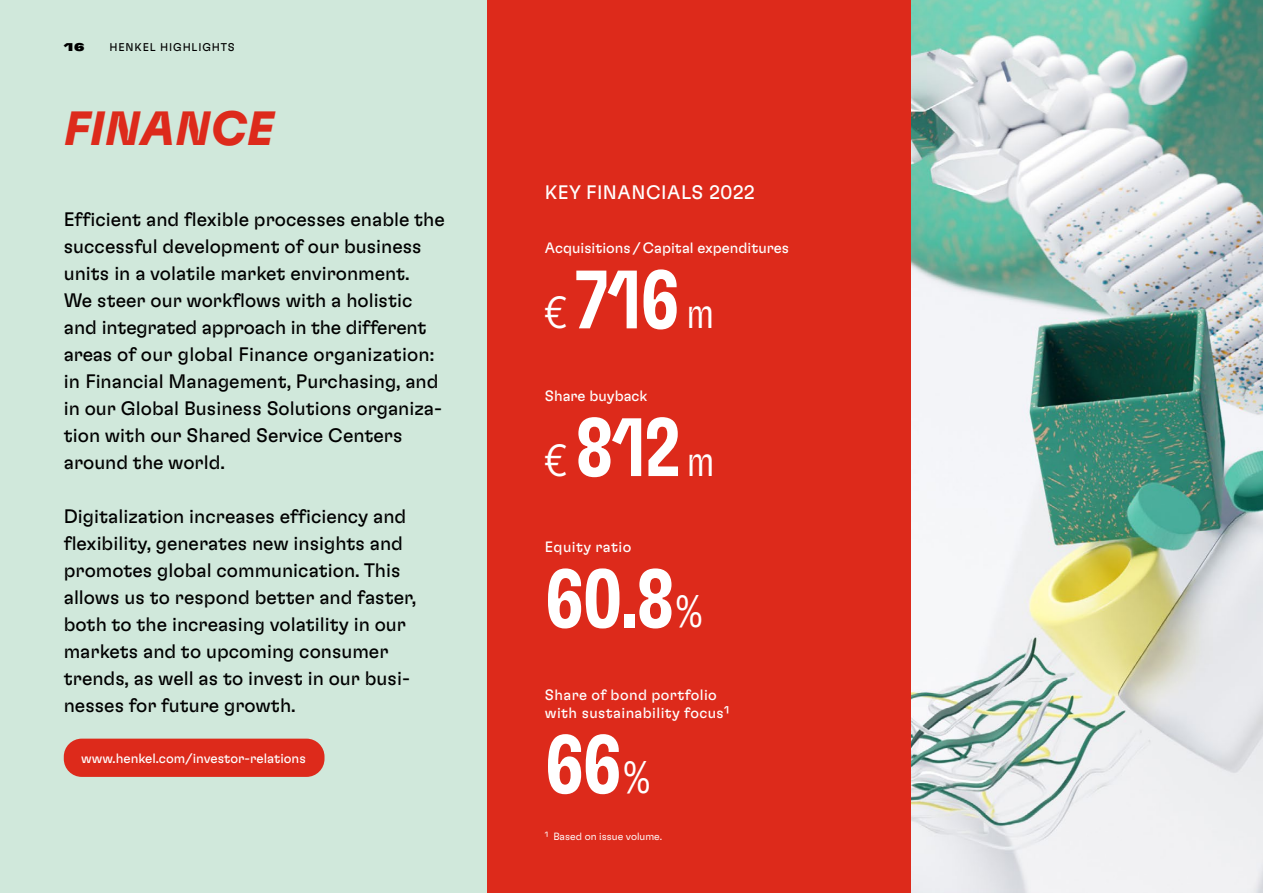
<style>
.page{position:relative;width:1263px;height:893px;background:#fff}
.page>*{position:absolute;margin:0;border:0;box-sizing:border-box;transform-origin:0 0}
.t1{font:82.5px "Henkel GT Flexa Cm Bd";letter-spacing:-.02em;color:#fff}
.t2{font:italic 700 48px "Henkel GT Flexa";color:#dd2a1b}
.t3{font:19.5px/27px "Henkel GT Flexa";color:#000}
.t4{font:19.5px "Henkel GT Flexa";letter-spacing:.025em;color:#fff}
.t5{font:15px/18px "Henkel GT Flexa";letter-spacing:.02em;color:#fff}
.t6{font:15px "Henkel GT Flexa";color:#fff}
.t7{font:13.5px "Henkel GT Flexa";color:#fff}
.t8{font:11.25px "Henkel GT Flexa";letter-spacing:.075em;color:#000}
.t9{font:11.25px "Henkel GT Flexa Exp Bl";color:#000}
.t10{font:300 10.5px "Henkel GT Flexa";color:#fff}
.s1{font-family:"Henkel GT Flexa Cm Lt";font-size:45px}
</style>
<div class="page">
<div style="left:0;top:0;width:487px;height:893px;background:#d0e8db"></div>
<img style="left:910px;top:0;width:353px;height:893px">
<div style="left:487px;top:0;width:423px;height:893px;background:#dd2a1b"></div>
<div style="left:64px;top:739px;width:260px;height:38px;background:#dd2a1b;border-radius:18px"></div>
<p class="t9" style="left:64px;top:40px;width:22px">16</p>
<p class="t8" style="left:110px;top:40px;width:127px">HENKEL HIGHLIGHTS</p>
<h2 class="t2" style="left:64px;top:98px;width:212px">FINANCE</h2>
<p class="t3" style="left:64px;top:204px;width:382px">Efficient and flexible processes enable the successful development of our business units in a volatile market environment.<br>We steer our workflows with a holistic and integrated approach in the different areas of our global Finance organization: in Financial Management, Purchasing, and in our Global Business Solutions organiza&shy;tion with our Shared Service Centers around the world.</p>
<p class="t3" style="left:64px;top:502px;width:354px">Digitalization increases efficiency and flexibility, generates new insights and promotes global communication. This allows us to respond better and faster, both to the increasing volatility in our markets and to upcoming consumer trends, as well as to invest in our busi&shy;nesses for future growth.</p>
<p class="t7" style="left:81px;top:750px;width:226px">www.henkel.com/investor-relations</p>
<p class="t4" style="left:545px;top:180px;width:211px">KEY FINANCIALS 2022</p>
<p class="t6" style="left:545px;top:239px;width:246px">Acquisitions / Capital expenditures</p>
<h1 class="t1" style="left:545px;top:250px;width:171px"><span class="s1">€</span> 716 <span class="s1">m</span></h1>
<p class="t6" style="left:545px;top:386px;width:104px">Share buyback</p>
<h1 class="t1" style="left:545px;top:398px;width:171px"><span class="s1">€</span> 812 <span class="s1">m</span></h1>
<p class="t5" style="left:545px;top:537px;width:88px">Equity ratio</p>
<h1 class="t1" style="left:545px;top:549px;width:160px">60.8 <span class="s1">%</span></h1>
<p class="t5" style="left:545px;top:685px;width:186px">Share of bond portfolio with sustainability focus1</p>
<h1 class="t1" style="left:545px;top:715px;width:107px">66 <span class="s1">%</span></h1>
<p class="t10" style="left:545px;top:829px;width:119px">1 Based on issue volume.</p>
</div>
